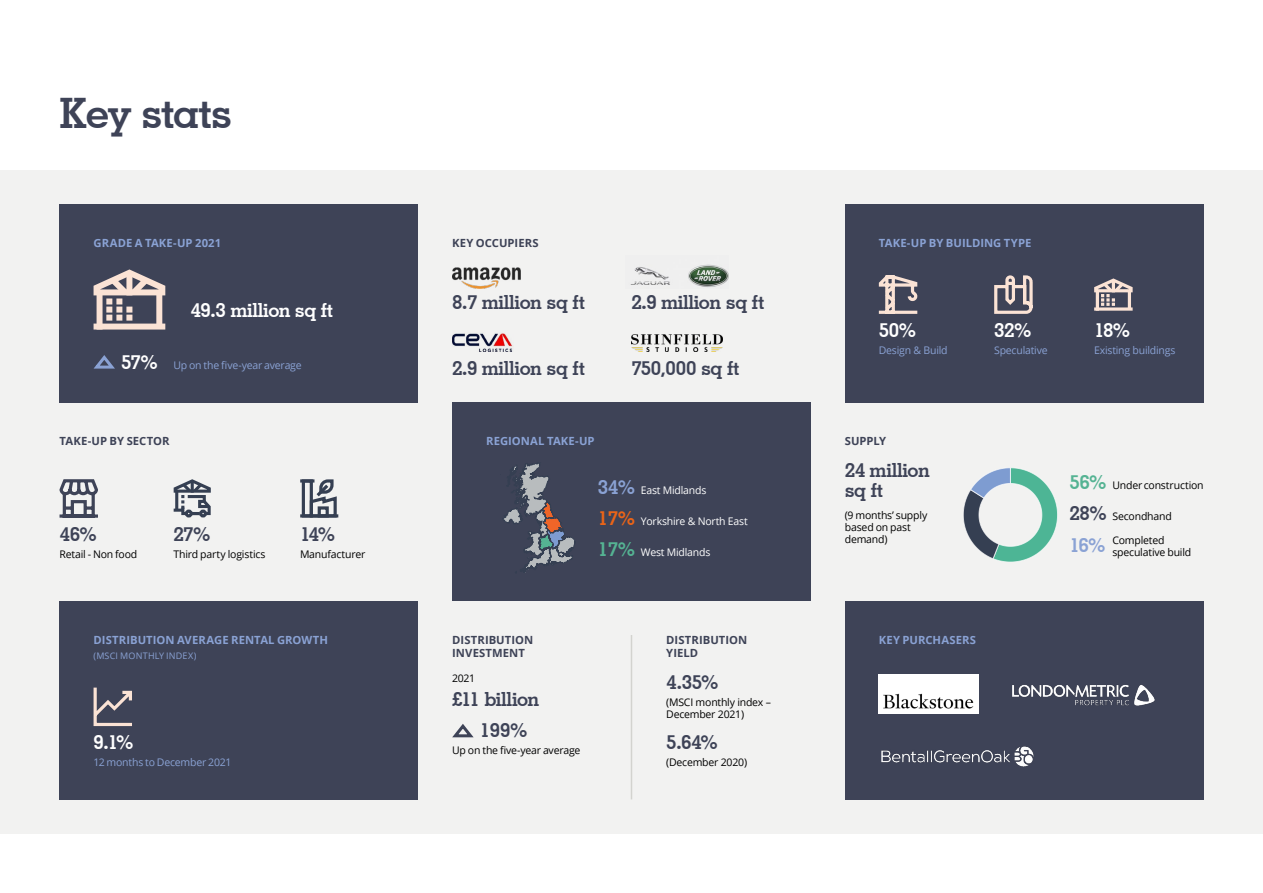
<style>
.page{position:relative;width:1263px;height:893px;background:#fff}
.page>*{position:absolute;margin:0;border:0;box-sizing:border-box;transform-origin:0 0}
.t1{font:700 42px "Geometric Slab 703 BT";letter-spacing:-.035em;color:#3e4357}
.t2{font:700 19.5px/19.5px "Geometric Slab 703 BT";letter-spacing:-.02em;color:#3e4357}
.t3{font:700 19.5px "Geometric Slab 703 BT";letter-spacing:-.02em;color:#fff}
.t4{font:700 11.25px "Open Sans";letter-spacing:.005em;color:#8aa2d4}
.t5{font:700 11.25px/13.5px "Open Sans";letter-spacing:.005em;color:#3e4357}
.t6{font:10.5px/12px "Open Sans";letter-spacing:-.02em;color:#000}
.t7{font:10.5px "Open Sans";letter-spacing:-.02em;color:#8aa2d4}
.t8{font:10.5px "Open Sans";letter-spacing:-.02em;color:#fff}
.t9{font:9px "Open Sans";letter-spacing:.02em;color:#8aa2d4}
.s1{font-family:"Geometric Slab 703 BT";font-weight:700;font-size:19.5px;color:#fff}
.s2{font-family:"Geometric Slab 703 BT";font-weight:700;font-size:19.5px;color:#8aa2d4}
.s3{font-family:"Geometric Slab 703 BT";font-weight:700;font-size:19.5px;color:#ea6418}
.s4{font-family:"Geometric Slab 703 BT";font-weight:700;font-size:19.5px;color:#55b393}
.s5{font-family:"Geometric Slab 703 BT";font-weight:700;font-size:19.5px;color:#3e4357}
</style>
<div class="page">
<div style="left:0;top:170px;width:1263px;height:663px;background:#f2f2f1"></div>
<div style="left:60px;top:204px;width:358px;height:199px;background:#3e4357"></div>
<div style="left:60px;top:601px;width:358px;height:198px;background:#3e4357"></div>
<div style="left:452px;top:403px;width:359px;height:198px;background:#3e4357"></div>
<div style="left:845px;top:204px;width:358px;height:199px;background:#3e4357"></div>
<div style="left:845px;top:601px;width:358px;height:198px;background:#3e4357"></div>
<div style="left:97px;top:324px;width:65px;height:6px;background:#fbe3d5"></div>
<div style="left:97px;top:297px;width:6px;height:30px;background:#fbe3d5"></div>
<div style="left:156px;top:295px;width:6px;height:29px;background:#fbe3d5"></div>
<svg style="left:94px;top:269px;width:71px;height:52px"></svg>
<svg style="left:93px;top:355px;width:22px;height:14px"></svg>
<hr style="left:631px;top:635px;width:1px;height:164px;background:#d3d3cf">
<img style="left:630px;top:264px;width:98px;height:23px">
<img style="left:452px;top:267px;width:68px;height:21px">
<img style="left:631px;top:334px;width:91px;height:17px">
<img style="left:452px;top:333px;width:61px;height:18px">
<svg style="left:878px;top:275px;width:40px;height:39px"></svg>
<svg style="left:994px;top:275px;width:39px;height:39px"></svg>
<svg style="left:1096px;top:307px;width:35px;height:4px"></svg>
<hr style="left:1096px;top:293px;width:3px;height:16px;background:#fbe3d5">
<hr style="left:1128px;top:292px;width:3px;height:16px;background:#fbe3d5">
<svg style="left:1094px;top:278px;width:38px;height:28px"></svg>
<svg style="left:59px;top:479px;width:39px;height:39px"></svg>
<svg style="left:504px;top:464px;width:70px;height:109px"></svg>
<svg style="left:963px;top:467px;width:95px;height:95px"></svg>
<svg style="left:93px;top:687px;width:39px;height:40px"></svg>
<svg style="left:452px;top:724px;width:22px;height:14px"></svg>
<img style="left:879px;top:674px;width:100px;height:39px">
<img style="left:1012px;top:685px;width:143px;height:21px">
<img style="left:881px;top:746px;width:153px;height:21px">
<div style="left:302px;top:479px;width:11px;height:38px;border:3px solid #353f52"></div>
<svg style="left:300px;top:479px;width:8px;height:4px"></svg>
<svg style="left:308px;top:479px;width:31px;height:38px"></svg>
<hr style="left:300px;top:514px;width:38px;height:3px;background:#353f52">
<svg style="left:173px;top:479px;width:38px;height:38px"></svg>
<h1 class="t1" style="left:60px;top:87px;width:175px">Key stats</h1>
<p class="t4" style="left:94px;top:235px;width:129px">GRADE A TAKE-UP 2021</p>
<p class="t5" style="left:452px;top:236px;width:88px">KEY OCCUPIERS</p>
<h2 class="t3" style="left:190px;top:298px;width:145px">49.3 million sq ft</h2>
<h2 class="t2" style="left:452px;top:292px;width:135px">8.7 million sq ft</h2>
<h2 class="t2" style="left:631px;top:292px;width:135px">2.9 million sq ft</h2>
<h2 class="t2" style="left:452px;top:358px;width:135px">2.9 million sq ft</h2>
<h2 class="t2" style="left:631px;top:358px;width:110px">750,000 sq ft</h2>
<p class="t7" style="left:121px;top:358px;width:182px"><span class="s1">57%</span> Up on the five-year average</p>
<p class="t4" style="left:879px;top:235px;width:154px">TAKE-UP BY BUILDING TYPE</p>
<h2 class="t3" style="left:879px;top:318px;width:39px">50%</h2>
<p class="t7" style="left:879px;top:343px;width:70px">Design &amp; Build</p>
<h2 class="t3" style="left:994px;top:318px;width:39px">32%</h2>
<p class="t7" style="left:994px;top:343px;width:55px">Speculative</p>
<p class="t5" style="left:60px;top:434px;width:112px">TAKE-UP BY SECTOR</p>
<p class="t5" style="left:845px;top:434px;width:43px">SUPPLY</p>
<p class="t4" style="left:486px;top:433px;width:110px">REGIONAL TAKE-UP</p>
<h2 class="t3" style="left:1094px;top:318px;width:37px">18%</h2>
<p class="t7" style="left:1094px;top:343px;width:83px">Existing buildings</p>
<h2 class="t2" style="left:60px;top:524px;width:39px">46%</h2>
<h2 class="t2" style="left:173px;top:524px;width:38px">27%</h2>
<h2 class="t2" style="left:300px;top:524px;width:37px">14%</h2>
<p class="t6" style="left:60px;top:547px;width:79px">Retail - Non food</p>
<p class="t6" style="left:173px;top:547px;width:93px">Third party logistics</p>
<p class="t6" style="left:300px;top:547px;width:67px">Manufacturer</p>
<p class="t4" style="left:94px;top:632px;width:236px">DISTRIBUTION AVERAGE RENTAL GROWTH</p>
<p class="t9" style="left:94px;top:649px;width:104px">(MSCI MONTHLY INDEX)</p>
<h2 class="t3" style="left:94px;top:731px;width:41px">9.1%</h2>
<p class="t7" style="left:94px;top:755px;width:139px">12 months to December 2021</p>
<p class="t8" style="left:598px;top:483px;width:110px"><span class="s2">34%</span> East Midlands</p>
<p class="t8" style="left:598px;top:514px;width:151px"><span class="s3">17%</span> Yorkshire &amp; North East</p>
<p class="t8" style="left:598px;top:545px;width:114px"><span class="s4">17%</span> West Midlands</p>
<p class="t5" style="left:452px;top:632px;width:83px">DISTRIBUTION<br>INVESTMENT</p>
<p class="t5" style="left:666px;top:632px;width:83px">DISTRIBUTION<br>YIELD</p>
<p class="t6" style="left:452px;top:672px;width:25px">2021</p>
<h2 class="t2" style="left:452px;top:689px;width:88px">£11 billion</h2>
<h2 class="t2" style="left:480px;top:720px;width:49px">199%</h2>
<p class="t6" style="left:452px;top:744px;width:130px">Up on the five-year average</p>
<h2 class="t2" style="left:666px;top:672px;width:54px">4.35%</h2>
<p class="t6" style="left:666px;top:695px;width:106px">(MSCI monthly index –<br>December 2021)</p>
<p class="t6" style="left:666px;top:755px;width:82px">(December 2020)</p>
<h2 class="t2" style="left:666px;top:732px;width:53px">5.64%</h2>
<h2 class="t2" style="left:845px;top:460px;width:86px">24 million sq ft</h2>
<p class="t6" style="left:845px;top:508px;width:84px">(9 months’ supply based on past demand)</p>
<p class="t6" style="left:1069px;top:510px;width:104px"><span class="s5">28%</span> Secondhand</p>
<p class="t6" style="left:1069px;top:479px;width:136px"><span class="s4">56%</span> Under construction</p>
<p class="t6" style="left:1112px;top:534px;width:80px;text-indent:-43px"><span class="s2">16%</span> Completed speculative build</p>
<p class="t4" style="left:879px;top:632px;width:99px">KEY PURCHASERS</p>
</div>
